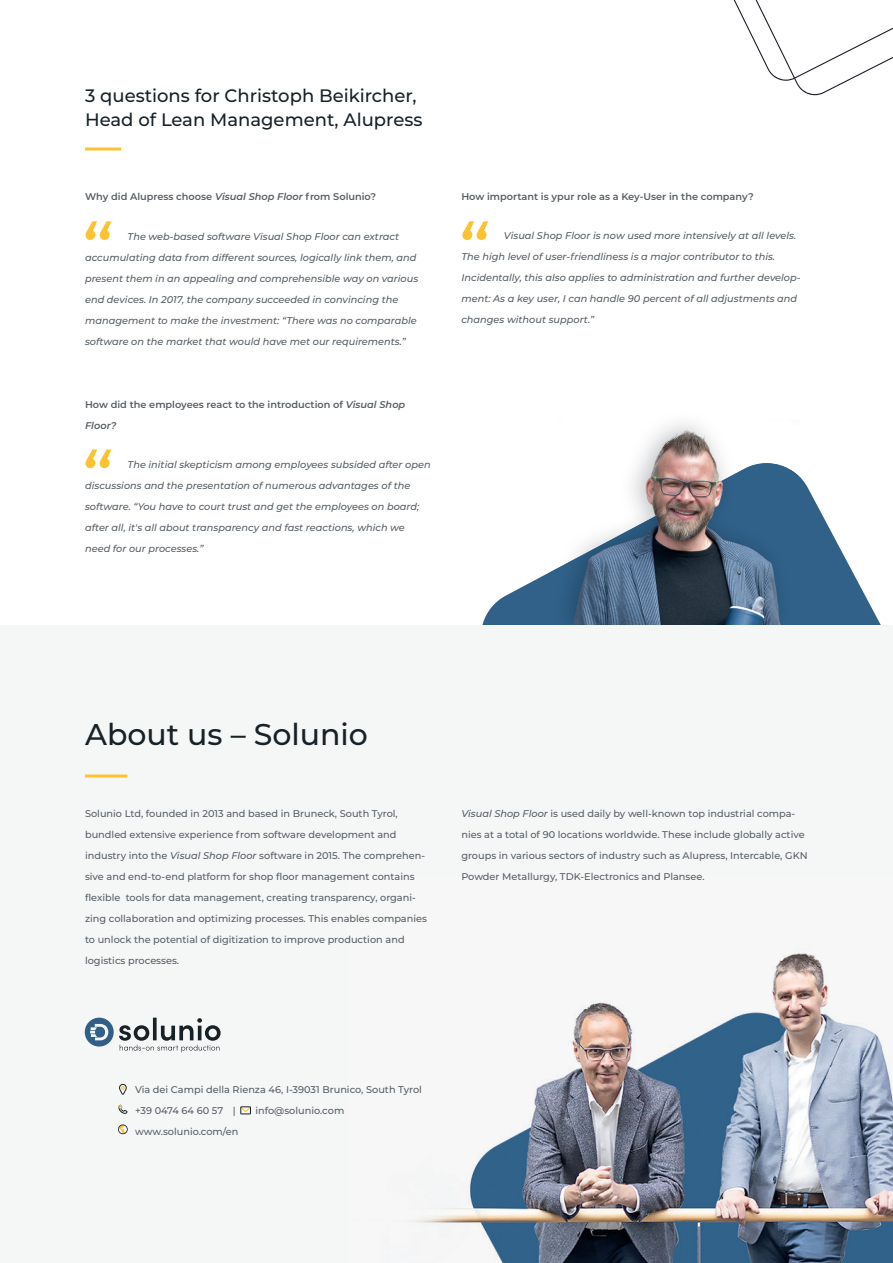
<style>
.page{position:relative;width:893px;height:1263px;background:#fff}
.page>*{position:absolute;margin:0;border:0;box-sizing:border-box;transform-origin:0 0}
.t1{font:italic 500 75px "Montserrat";color:#fec231}
.t2{font:500 30px "Montserrat";color:#172227}
.t3{font:500 18px/24px "Montserrat";color:#162127}
.t4{font:italic 500 9.75px/21px "Montserrat";color:#565e65}
.t5{font:500 9.75px/21px "Montserrat";color:#565e65}
.t6{font:600 9.75px/21px "Montserrat";color:#565e65}
.s1{font-style:italic}
</style>
<div class="page">
<svg style="left:482px;top:477px;width:399px;height:148px"></svg>
<img style="left:549px;top:477px;width:8px;height:91px">
<img style="left:549px;top:568px;width:8px;height:57px">
<img style="left:795px;top:473px;width:5px;height:152px">
<img style="left:639px;top:423px;width:82px;height:40px">
<img style="left:557px;top:463px;width:238px;height:162px">
<div style="left:0;top:625px;width:893px;height:638px;background:#f5f7f7"></div>
<img style="left:417px;top:953px;width:476px;height:310px">
<svg style="left:733px;top:0;width:160px;height:95px"></svg>
<hr style="left:85px;top:147px;width:36px;height:3px;background:#fec231">
<hr style="left:85px;top:774px;width:42px;height:3px;background:#fec231">
<svg style="left:118px;top:1104px;width:10px;height:10px"></svg>
<svg style="left:242px;top:1108px;width:7px;height:4px"></svg>
<div style="left:240px;top:1106px;width:11px;height:8px;border:1px solid #172227"></div>
<svg style="left:119px;top:1083px;width:8px;height:12px"></svg>
<svg style="left:118px;top:1124px;width:10px;height:10px"></svg>
<svg style="left:85px;top:1018px;width:136px;height:34px"></svg>
<h3 class="t3" style="left:85px;top:83px;width:339px">3 questions for Christoph Beikircher,<br>Head of Lean Management, Alupress</h3>
<p class="t6" style="left:85px;top:185px;width:293px">Why did Alupress choose <span class="s1">Visual Shop Floor</span> from Solunio?</p>
<p class="t6" style="left:461px;top:185px;width:294px">How important is ypur role as a Key-User in the company?</p>
<h1 class="t1" style="left:110px;top:309px;width:32px;rotate:-180deg">„</h1>
<h1 class="t1" style="left:487px;top:309px;width:32px;rotate:-180deg">„</h1>
<p class="t4" style="left:85px;top:226px;width:335px;text-indent:43px">The web-based software Visual Shop Floor can extract accumulating data from different sources, logically link them, and present them in an appealing and comprehensible way on various end devices. In 2017, the company succeeded in convincing the management to make the investment: “There was no comparable software on the market that would have met our requirements.”</p>
<p class="t4" style="left:461px;top:225px;width:341px;text-indent:43px">Visual Shop Floor is now used more intensively at all levels.<br>The high level of user-friendliness is a major contributor to this.<br>Incidentally, this also applies to administration and further develop&shy;ment: As a key user, I can handle 90 percent of all adjustments and changes without support.”</p>
<p class="t6" style="left:85px;top:393px;width:322px">How did the employees react to the introduction of <span class="s1">Visual Shop<br>Floor?</span></p>
<h1 class="t1" style="left:110px;top:538px;width:32px;rotate:-180deg">„</h1>
<p class="t4" style="left:85px;top:454px;width:347px;text-indent:43px">The initial skepticism among employees subsided after open discussions and the presentation of numerous advantages of the software. “You have to court trust and get the employees on board; after all, it′s all about transparency and fast reactions, which we need for our processes.”</p>
<h2 class="t2" style="left:85px;top:713px;width:284px">About us – Solunio</h2>
<p class="t5" style="left:85px;top:802px;width:343px">Solunio Ltd, founded in 2013 and based in Bruneck, South Tyrol, bundled extensive experience from software development and industry into the <span class="s1">Visual Shop Floor</span> software in 2015. The comprehen&shy;sive and end-to-end platform for shop floor management contains flexible tools for data management, creating transparency, organi&shy;zing collaboration and optimizing processes. This enables companies to unlock the potential of digitization to improve production and logistics processes.</p>
<p class="t5" style="left:461px;top:803px;width:348px"><span class="s1">Visual Shop Floor</span> is used daily by well-known top industrial compa&shy;nies at a total of 90 locations worldwide. These include globally active groups in various sectors of industry such as Alupress, Intercable, GKN Powder Metallurgy, TDK-Electronics and Plansee.</p>
<p class="t5" style="left:135px;top:1079px;width:288px">Via dei Campi della Rienza 46, I-39031 Brunico, South Tyrol +39 0474 64 60 57 |</p>
<p class="t5" style="left:255px;top:1100px;width:90px">info@solunio.com</p>
<p class="t5" style="left:135px;top:1121px;width:105px">www.solunio.com/en</p>
</div>
